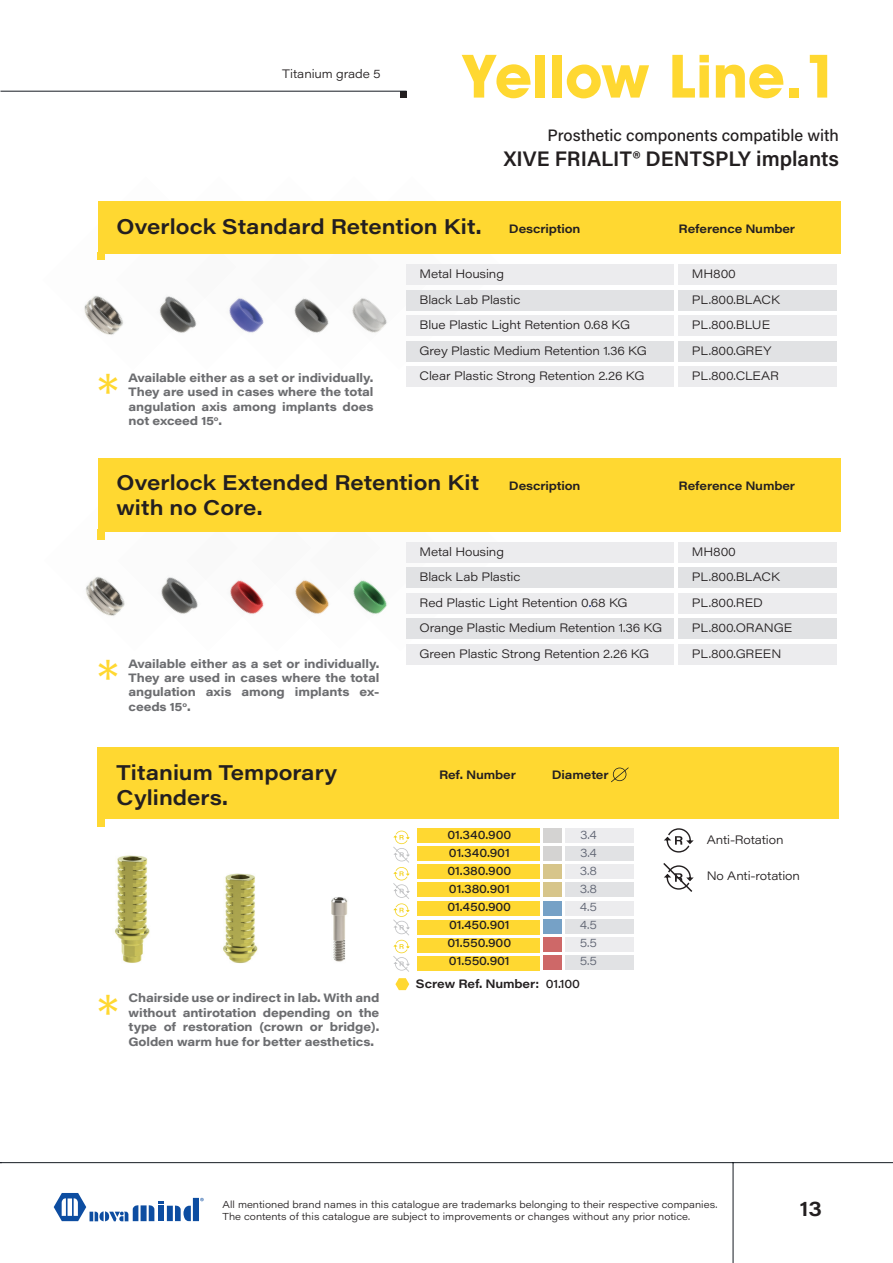
<style>
.page{position:relative;width:893px;height:1263px;background:#fff}
.page>*{position:absolute;margin:0;border:0;box-sizing:border-box;transform-origin:0 0}
.t1{font:700 60px "ITC Avant Garde";color:#ffd831}
.t2{font:300 46.5px "Acumin Pro Wide";color:#ffd831}
.t3{font:600 21px/25.2px "Acumin Pro Wide";color:#231f20}
.t4{font:600 21px "Acumin Pro";color:#231f20}
.t5{font:500 16.5px "Acumin Pro";color:#231f20}
.t6{font:300 12px/25.5px "Acumin Pro Wide";letter-spacing:-.01em;color:#231f20}
.t7{font:700 12px/14.4px "Acumin Pro Wide";letter-spacing:-.01em;color:#6c6d70;text-align:justify}
.t8{font:600 12px "Acumin Pro Wide";letter-spacing:-.01em;color:#231f20}
.t9{font:500 12px/18px "Acumin Pro Wide";letter-spacing:-.01em;color:#231f20}
.t10{font:300 12px/18px "Acumin Pro Wide";color:#606573;text-align:justify}
.t11{font:300 9.9px/11.9px "Acumin Pro Wide";color:#231f20}
.s1{color:#fff}
.s2{font-weight:500}
</style>
<div class="page">
<hr style="left:0;top:1162px;width:1px;height:101px;background:#161b22">
<hr style="left:0;top:1162px;width:893px;height:1px;background:#161b22">
<hr style="left:733px;top:1162px;width:1px;height:101px;background:#161b22">
<div style="left:400px;top:91px;width:7px;height:7px;background:#231f20"></div>
<hr style="left:1px;top:91px;width:406px;height:1px;background:#161b22">
<svg style="left:54px;top:1193px;width:150px;height:28px"></svg>
<img style="left:86px;top:529px;width:32px;height:87px">
<img style="left:118px;top:531px;width:385px;height:120px">
<img style="left:187px;top:531px;width:193px;height:120px">
<img style="left:252px;top:531px;width:189px;height:118px">
<img style="left:84px;top:252px;width:32px;height:83px">
<img style="left:116px;top:296px;width:70px;height:37px">
<img style="left:186px;top:298px;width:65px;height:35px">
<img style="left:251px;top:264px;width:156px;height:106px">
<div style="left:98px;top:201px;width:742px;height:53px;background:#ffd831"></div>
<div style="left:98px;top:252px;width:7px;height:7px;background:#ffd831"></div>
<div style="left:98px;top:458px;width:742px;height:73px;background:#ffd831"></div>
<div style="left:98px;top:529px;width:7px;height:11px;background:#ffd831"></div>
<div style="left:679px;top:264px;width:158px;height:21px;background:#ececee"></div>
<div style="left:679px;top:542px;width:158px;height:21px;background:#ececee"></div>
<div style="left:407px;top:264px;width:267px;height:21px;background:#ececee"></div>
<div style="left:407px;top:542px;width:267px;height:21px;background:#ececee"></div>
<div style="left:679px;top:290px;width:158px;height:21px;background:#e1e2e4"></div>
<div style="left:679px;top:567px;width:158px;height:21px;background:#e1e2e4"></div>
<div style="left:407px;top:290px;width:267px;height:21px;background:#e1e2e4"></div>
<div style="left:407px;top:567px;width:267px;height:21px;background:#e1e2e4"></div>
<div style="left:679px;top:315px;width:158px;height:21px;background:#ececee"></div>
<div style="left:679px;top:593px;width:158px;height:21px;background:#ececee"></div>
<div style="left:407px;top:315px;width:267px;height:21px;background:#ececee"></div>
<div style="left:407px;top:593px;width:267px;height:21px;background:#ececee"></div>
<div style="left:679px;top:341px;width:158px;height:21px;background:#e1e2e4"></div>
<div style="left:679px;top:618px;width:158px;height:21px;background:#e1e2e4"></div>
<div style="left:407px;top:341px;width:267px;height:21px;background:#e1e2e4"></div>
<div style="left:407px;top:618px;width:267px;height:21px;background:#e1e2e4"></div>
<div style="left:679px;top:366px;width:158px;height:21px;background:#ececee"></div>
<div style="left:679px;top:644px;width:158px;height:20px;background:#ececee"></div>
<div style="left:407px;top:366px;width:267px;height:21px;background:#ececee"></div>
<div style="left:407px;top:644px;width:267px;height:20px;background:#ececee"></div>
<div style="left:98px;top:747px;width:740px;height:72px;background:#ffd831"></div>
<div style="left:98px;top:817px;width:7px;height:10px;background:#ffd831"></div>
<div style="left:417px;top:828px;width:122px;height:15px;background:#ffd831"></div>
<div style="left:417px;top:846px;width:122px;height:15px;background:#ffd831"></div>
<div style="left:417px;top:920px;width:122px;height:14px;background:#ffd831"></div>
<div style="left:417px;top:864px;width:122px;height:15px;background:#ffd831"></div>
<div style="left:417px;top:938px;width:122px;height:14px;background:#ffd831"></div>
<div style="left:417px;top:882px;width:122px;height:15px;background:#ffd831"></div>
<div style="left:417px;top:956px;width:122px;height:14px;background:#ffd831"></div>
<div style="left:417px;top:901px;width:123px;height:15px;background:#ffd831"></div>
<div style="left:543px;top:828px;width:18px;height:15px;background:#d4d3d2"></div>
<div style="left:543px;top:901px;width:18px;height:15px;background:#76a1c6"></div>
<div style="left:543px;top:846px;width:18px;height:15px;background:#d4d3d2"></div>
<div style="left:543px;top:919px;width:18px;height:14px;background:#76a1c6"></div>
<div style="left:543px;top:864px;width:18px;height:15px;background:#d7c58a"></div>
<div style="left:543px;top:937px;width:18px;height:14px;background:#ce6868"></div>
<div style="left:543px;top:882px;width:18px;height:15px;background:#d7c58a"></div>
<div style="left:543px;top:955px;width:18px;height:14px;background:#ce6868"></div>
<div style="left:565px;top:828px;width:68px;height:15px;background:#ececee"></div>
<div style="left:565px;top:901px;width:68px;height:15px;background:#ececee"></div>
<div style="left:565px;top:846px;width:68px;height:15px;background:#e1e2e4"></div>
<div style="left:565px;top:919px;width:68px;height:14px;background:#e1e2e4"></div>
<div style="left:565px;top:864px;width:68px;height:15px;background:#ececee"></div>
<div style="left:565px;top:937px;width:68px;height:14px;background:#ececee"></div>
<div style="left:565px;top:882px;width:68px;height:15px;background:#e1e2e4"></div>
<div style="left:565px;top:955px;width:68px;height:14px;background:#e1e2e4"></div>
<svg style="left:611px;top:767px;width:18px;height:15px"></svg>
<svg style="left:396px;top:831px;width:14px;height:141px"></svg>
<img style="left:97px;top:821px;width:53px;height:142px">
<img style="left:223px;top:873px;width:35px;height:90px">
<img style="left:331px;top:831px;width:67px;height:136px">
<svg style="left:395px;top:978px;width:14px;height:12px"></svg>
<svg style="left:664px;top:828px;width:30px;height:24px"></svg>
<svg style="left:663px;top:863px;width:31px;height:29px"></svg>
<p class="t6" style="left:282px;top:60px;width:100px">Titanium grade 5</p>
<h1 class="t1" style="left:464px;top:40px;width:377px">Yellow Line.1</h1>
<h3 class="t5" style="left:548px;top:123px;width:293px">Prosthetic components compatible with</h3>
<h3 class="t4" style="left:504px;top:144px;width:337px">XIVE FRIALIT® DENTSPLY implants</h3>
<h3 class="t3" style="left:117px;top:212px;width:367px">Overlock Standard Retention Kit.</h3>
<p class="t8" style="left:509px;top:220px;width:73px">Description</p>
<h2 class="t2" style="left:98px;top:358px;width:23px">*</h2>
<p class="t7" style="left:129px;top:370px;width:246px">Available either as a set or individually.<br>They are used in cases where the total angulation axis among implants does not exceed 15<sup>o</sup>.</p>
<p class="t6" style="left:420px;top:261px;width:229px">Metal Housing<br>Black Lab Plastic<br>Blue Plastic Light Retention 0.68 KG<br>Grey Plastic Medium Retention 1.36 KG<br>Clear Plastic Strong Retention 2.26 KG</p>
<p class="t8" style="left:679px;top:220px;width:118px">Reference Number</p>
<p class="t6" style="left:692px;top:261px;width:89px">MH800<br>PL.800.BLACK<br>PL.800.BLUE<br>PL.800.GREY<br>PL.800.CLEAR</p>
<h3 class="t3" style="left:117px;top:469px;width:364px">Overlock Extended Retention Kit with no Core.</h3>
<p class="t8" style="left:509px;top:477px;width:73px">Description</p>
<h2 class="t2" style="left:98px;top:644px;width:23px">*</h2>
<p class="t7" style="left:129px;top:655px;width:252px">Available either as a set or individually.<br>They are used in cases where the total angulation axis among implants ex&shy;ceeds 15<sup>o</sup>.</p>
<p class="t6" style="left:420px;top:538px;width:244px">Metal Housing<br>Black Lab Plastic<br>Red Plastic Light Retention 0<span class="s1">.</span>68 KG<br>Orange Plastic Medium Retention 1.36 KG<br>Green Plastic Strong Retention 2.26 KG</p>
<p class="t8" style="left:679px;top:477px;width:118px">Reference Number</p>
<p class="t6" style="left:692px;top:538px;width:102px">MH800<br>PL.800.BLACK<br>PL.800.RED<br>PL.800.ORANGE<br>PL.800.GREEN</p>
<h3 class="t3" style="left:117px;top:758px;width:222px">Titanium Temporary<br>Cylinders.</h3>
<p class="t8" style="left:439px;top:766px;width:78px">Ref. Number</p>
<p class="t8" style="left:552px;top:766px;width:58px">Diameter</p>
<p class="t9" style="left:447px;top:825px;width:65px">01.340.900<br>01.340.901<br>01.380.900<br>01.380.901<br>01.450.900<br>01.450.901<br>01.550.900<br>01.550.901</p>
<p class="t10" style="left:580px;top:825px;width:19px">3.4<br>3.4<br>3.8<br>3.8<br>4.5<br>4.5<br>5.5<br>5.5</p>
<p class="t7" style="left:129px;top:990px;width:252px">Chairside use or indirect in lab. With and without antirotation depending on the type of restoration (crown or bridge).<br>Golden warm hue for better aesthetics.</p>
<p class="t8" style="left:416px;top:975px;width:166px">Screw Ref. Number: <span class="s2">01.100</span></p>
<h2 class="t2" style="left:98px;top:978px;width:23px">*</h2>
<p class="t6" style="left:707px;top:827px;width:78px">Anti-Rotation</p>
<p class="t6" style="left:707px;top:863px;width:95px">No Anti-rotation</p>
<p class="t11" style="left:222px;top:1198px;width:496px">All mentioned brand names in this catalogue are trademarks belonging to their respective companies.<br>The contents of this catalogue are subject to improvements or changes without any prior notice.</p>
<h3 class="t3" style="left:800px;top:1195px;width:24px">13</h3>
</div>
